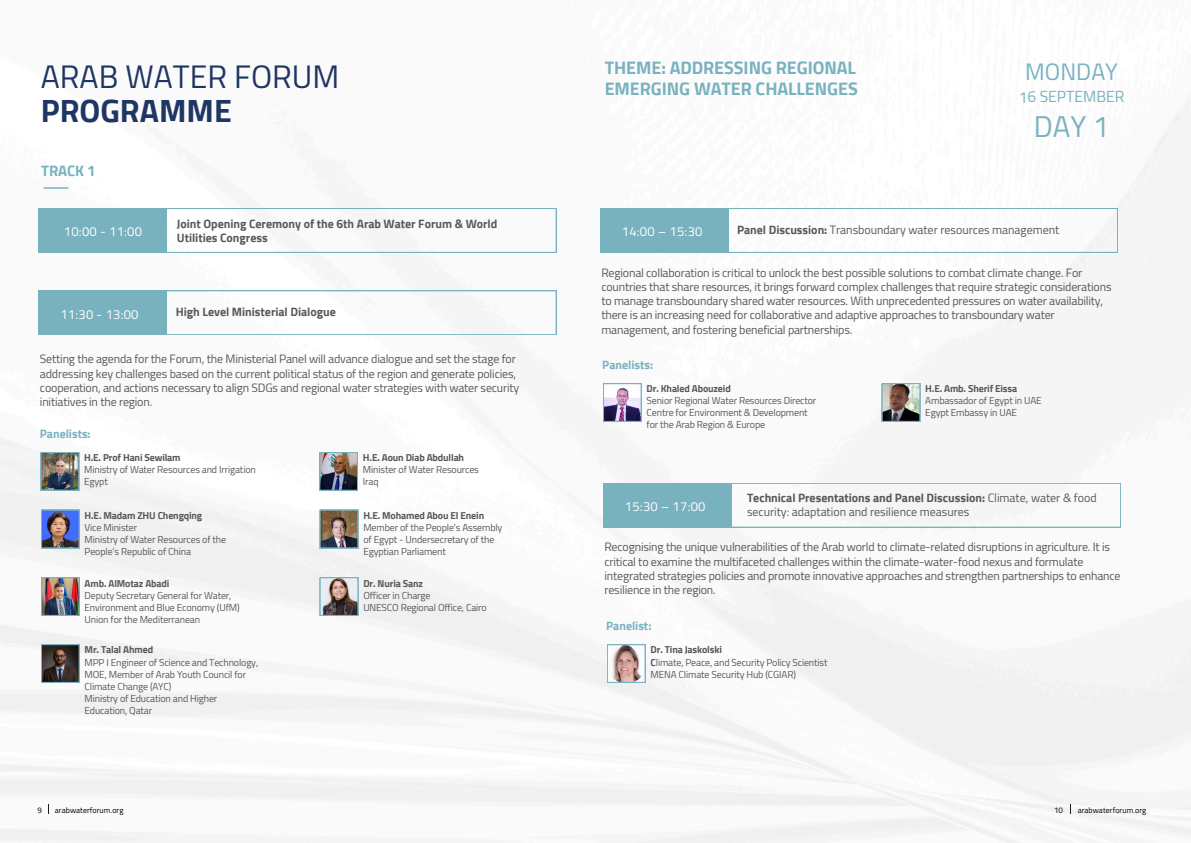
<style>
.page{position:relative;width:1191px;height:843px;background:#fff}
.page>*{position:absolute;margin:0;border:0;box-sizing:border-box;transform-origin:0 0}
.t1{font:32px/33.8px "Cairo";color:#1f3664}
.t2{font:29.6px "Cairo";color:#79b2bf}
.t3{font:23.4px "Cairo";color:#79b2bf}
.t4{font:700 18px/21px "Cairo";letter-spacing:-.005em;color:#79b2bf}
.t5{font:15.8px "Cairo";letter-spacing:-.01em;color:#79b2bf}
.t6{font:700 15px "Cairo";letter-spacing:-.005em;color:#79b2bf}
.t7{font:13px "Cairo";letter-spacing:.02em;color:#fff}
.t8{font:12px/14.2px "Cairo";letter-spacing:-.015em;color:#59585c}
.t9{font:700 12px/14.2px "Cairo";letter-spacing:-.005em;color:#59585c}
.t10{font:700 12px "Cairo";letter-spacing:-.005em;color:#79b2bf}
.t11{font:10px/12px "Cairo";letter-spacing:-.015em;color:#59585c}
.t12{font:700 10px "Cairo";letter-spacing:-.015em;color:#59585c}
.t13{font:8px "Cairo";letter-spacing:.005em;color:#000}
.s1{font-weight:700}
</style>
<div class="page">
<img style="left:0;top:100px;width:1190px;height:742px">
<hr style="left:44px;top:187px;width:24px;height:2px;background:#79b2bf">
<svg style="left:167px;top:208px;width:389px;height:44px"></svg>
<div style="left:39px;top:208px;width:128px;height:44px;background:#79b2bf"></div>
<svg style="left:167px;top:290px;width:389px;height:45px"></svg>
<div style="left:39px;top:290px;width:128px;height:45px;background:#79b2bf"></div>
<svg style="left:41px;top:452px;width:38px;height:38px"></svg>
<svg style="left:319px;top:452px;width:39px;height:38px"></svg>
<svg style="left:41px;top:510px;width:38px;height:38px"></svg>
<svg style="left:320px;top:510px;width:38px;height:38px"></svg>
<svg style="left:41px;top:577px;width:38px;height:38px"></svg>
<svg style="left:320px;top:577px;width:38px;height:38px"></svg>
<svg style="left:41px;top:644px;width:38px;height:38px"></svg>
<svg style="left:728px;top:208px;width:389px;height:44px"></svg>
<div style="left:600px;top:208px;width:128px;height:44px;background:#79b2bf"></div>
<svg style="left:603px;top:383px;width:38px;height:38px"></svg>
<svg style="left:881px;top:383px;width:39px;height:38px"></svg>
<div style="left:731px;top:483px;width:389px;height:44px;background:#f5f5f5"></div>
<div style="left:603px;top:483px;width:128px;height:44px;background:#79b2bf"></div>
<svg style="left:607px;top:644px;width:38px;height:38px"></svg>
<p class="t1" style="left:41px;top:60px;width:300px">ARAB WATER FORUM<br><span class="s1">PROGRAMME</span></p>
<h6 class="t4" style="left:604px;top:58px;width:254px">THEME: ADDRESSING REGIONAL<br>EMERGING WATER CHALLENGES</h6>
<p class="t6" style="left:41px;top:162px;width:56px">TRACK 1</p>
<h1 class="t3" style="left:1025px;top:58px;width:94px">MONDAY</h1>
<h4 class="t2" style="left:1033px;top:109px;width:77px">DAY 1</h4>
<p class="t5" style="left:1018px;top:88px;width:107px">16 SEPTEMBER</p>
<h6 class="t7" style="left:64px;top:224px;width:80px">10:00 - 11:00</h6>
<p class="t9" style="left:177px;top:216px;width:322px">Joint Opening Ceremony of the 6th Arab Water Forum &amp; World<br>Utilities Congress</p>
<p class="t7" style="left:60px;top:306px;width:80px">11:30 - 13:00</p>
<p class="t9" style="left:176px;top:305px;width:162px">High Level Ministerial Dialogue</p>
<h6 class="t8" style="left:40px;top:352px;width:481px">Setting the agenda for the Forum, the Ministerial Panel will advance dialogue and set the stage for addressing key challenges based on the current political status of the region and generate policies, cooperation, and actions necessary to align SDGs and regional water strategies with water security initiatives in the region.</h6>
<p class="t10" style="left:40px;top:426px;width:52px">Panelists:</p>
<p class="t12" style="left:84px;top:452px;width:98px">H.E. Prof Hani Sewilam</p>
<p class="t11" style="left:84px;top:463px;width:173px">Ministry of Water Resources and Irrigation</p>
<p class="t11" style="left:84px;top:475px;width:25px">Egypt</p>
<p class="t12" style="left:85px;top:509px;width:119px">H.E. Madam ZHU Chengqing</p>
<p class="t11" style="left:85px;top:521px;width:54px">Vice Minister</p>
<p class="t11" style="left:85px;top:533px;width:143px">Ministry of Water Resources of the<br>People’s Republic of China</p>
<p class="t12" style="left:85px;top:577px;width:86px">Amb. AlMotaz Abadi</p>
<p class="t11" style="left:85px;top:589px;width:157px">Deputy Secretary General for Water,<br>Environment and Blue Economy (UfM)</p>
<p class="t11" style="left:85px;top:613px;width:117px">Union for the Mediterranean</p>
<p class="t12" style="left:85px;top:644px;width:70px">Mr. Talal Ahmed</p>
<p class="t11" style="left:85px;top:655px;width:175px">MPP I Engineer of Science and Technology,<br>MOE, Member of Arab Youth Council for<br>Climate Change (AYC)</p>
<h6 class="t11" style="left:85px;top:691px;width:134px">Ministry of Education and Higher<br>Education, Qatar</h6>
<p class="t12" style="left:363px;top:452px;width:103px">H.E. Aoun Diab Abdullah</p>
<p class="t11" style="left:363px;top:463px;width:117px">Minister of Water Resources</p>
<p class="t11" style="left:363px;top:475px;width:17px">Iraq</p>
<p class="t12" style="left:363px;top:509px;width:122px">H.E. Mohamed Abou El Enein</p>
<p class="t11" style="left:363px;top:521px;width:141px">Member of the People's Assembly of Egypt - Undersecretary of the<br>Egyptian Parliament</p>
<h2 class="t12" style="left:363px;top:577px;width:61px">Dr. Nuria Sanz</h2>
<h5 class="t11" style="left:363px;top:589px;width:69px">Officer in Charge</h5>
<h1 class="t11" style="left:363px;top:601px;width:125px">UNESCO Regional Office, Cairo</h1>
<p class="t7" style="left:621px;top:224px;width:82px">14:00 – 15:30</p>
<p class="t8" style="left:737px;top:222px;width:324px"><span class="s1">Panel Discussion:</span> Transboundary water resources management</p>
<p class="t8" style="left:601px;top:265px;width:511px">Regional collaboration is critical to unlock the best possible solutions to combat climate change. For countries that share resources, it brings forward complex challenges that require strategic considerations to manage transboundary shared water resources. With unprecedented pressures on water availability, there is an increasing need for collaborative and adaptive approaches to transboundary water management, and fostering beneficial partnerships.</p>
<p class="t10" style="left:602px;top:357px;width:52px">Panelists:</p>
<p class="t12" style="left:646px;top:383px;width:86px">Dr. Khaled Abouzeid</p>
<p class="t11" style="left:646px;top:395px;width:171px">Senior Regional Water Resources Director</p>
<p class="t11" style="left:646px;top:407px;width:163px">Centre for Environment &amp; Development for the Arab Region &amp; Europe</p>
<p class="t12" style="left:925px;top:383px;width:93px">H.E. Amb. Sherif Eissa</p>
<p class="t11" style="left:925px;top:395px;width:118px">Ambassador of Egypt in UAE</p>
<h6 class="t11" style="left:925px;top:407px;width:93px">Egypt Embassy in UAE</h6>
<p class="t7" style="left:625px;top:499px;width:82px">15:30 – 17:00</p>
<p class="t8" style="left:747px;top:490px;width:351px"><span class="s1">Technical Presentations and Panel Discussion:</span> Climate, water &amp; food security: adaptation and resilience measures</p>
<p class="t8" style="left:604px;top:540px;width:517px">Recognising the unique vulnerabilities of the Arab world to climate-related disruptions in agriculture. It is critical to examine the multifaceted challenges within the climate-water-food nexus and formulate integrated strategies policies and promote innovative approaches and strengthen partnerships to enhance resilience in the region.</p>
<p class="t10" style="left:606px;top:618px;width:47px">Panelist:</p>
<p class="t12" style="left:650px;top:644px;width:73px">Dr. Tina Jaskolski</p>
<p class="t11" style="left:650px;top:655px;width:178px"><span class="s1">C</span>limate, Peace, and Security Policy Scientist</p>
<p class="t11" style="left:650px;top:667px;width:147px">MENA Climate Security Hub (CGIAR)</p>
<p class="t13" style="left:37px;top:805px;width:6px">9</p>
<p class="t13" style="left:55px;top:805px;width:70px">arabwaterforum.org</p>
<p class="t13" style="left:1053px;top:805px;width:10px">10</p>
<p class="t13" style="left:1077px;top:805px;width:70px">arabwaterforum.org</p>
</div>
